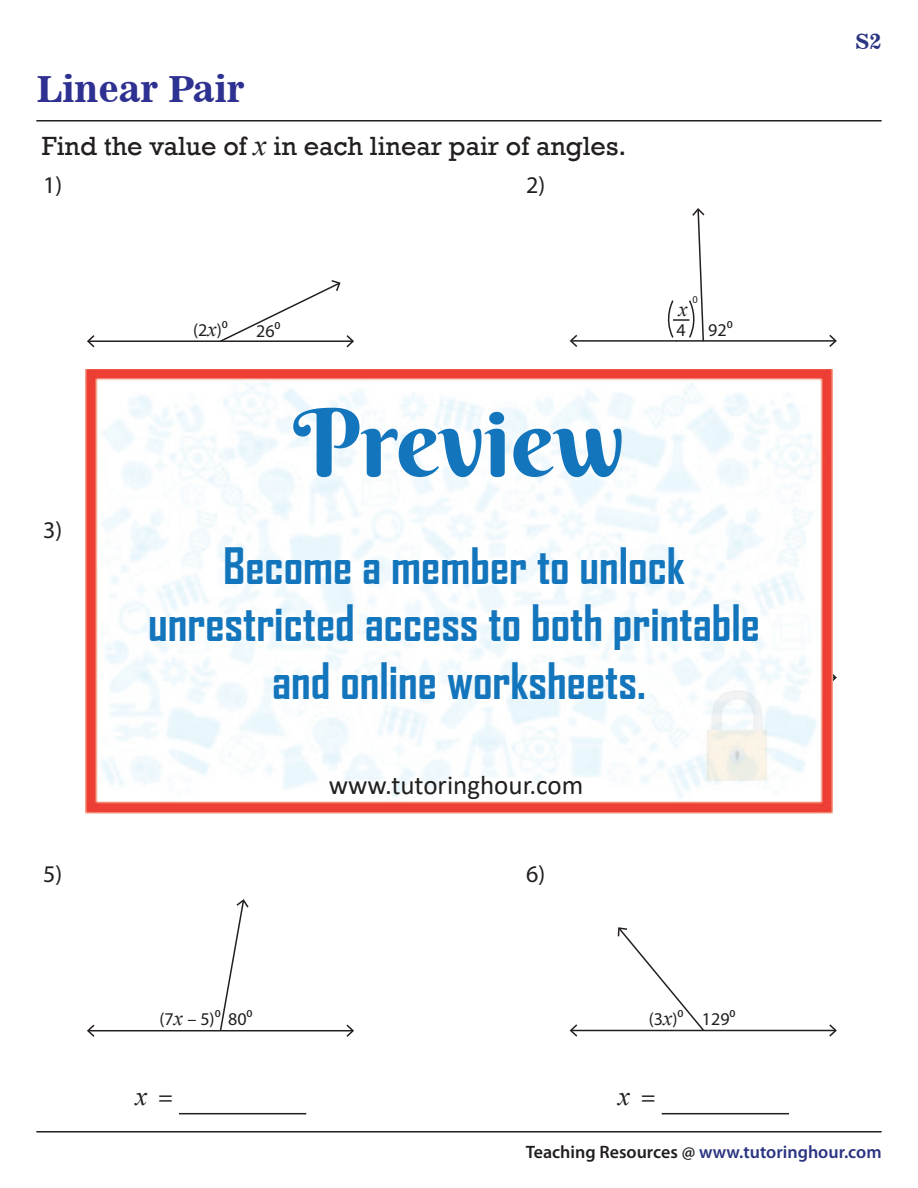
<style>
.page{position:relative;width:918px;height:1188px;background:#fff}
.page>*{position:absolute;margin:0;border:0;box-sizing:border-box;transform-origin:0 0}
.t1{font:94.05px "Berkshire Swash";color:#1375bc}
.t2{font:700 48px/57.6px "Agency FB";color:#1375bc;text-align:center}
.t3{font:36px "News 701 BT Bold A";color:#2e3092}
.t4{font:27px "Rockwell";color:#231f20}
.t5{font:27px "Calibri";color:#211e1e}
.t6{font:italic 27px "Times New Roman";color:#231f20}
.t7{font:24px "Myriad Pro";color:#231f20}
.t8{font:21px "News 701 BT Bold A";color:#2b3481}
.t9{font:italic 21px "Times New Roman";color:#231f20}
.t10{font:600 18px "Myriad Pro";color:#2b3481}
.t11{font:18px "Myriad Pro";color:#231f20}
.t12{font:10.5px "Myriad Pro";color:#231f20}
.s1{font-family:"Times New Roman";font-style:italic;font-size:30px}
.s2{font-family:"Times New Roman";font-style:italic;font-size:21px}
.s3{font-family:"Myriad Pro";font-style:normal;font-size:24px}
.s4{color:#221e1f}
</style>
<div class="page">
<hr style="left:36px;top:1131px;width:846px;height:2px;background:#221e1f">
<hr style="left:36px;top:120px;width:846px;height:2px;background:#221e1f">
<hr style="left:662px;top:1113px;width:127px;height:1px;background:#231f20">
<hr style="left:179px;top:1113px;width:127px;height:1px;background:#231f20">
<hr style="left:89px;top:1030px;width:263px;height:1px;background:#231f20">
<svg style="left:87px;top:1025px;width:8px;height:12px"></svg>
<svg style="left:346px;top:1025px;width:8px;height:12px"></svg>
<svg style="left:219px;top:899px;width:30px;height:133px"></svg>
<hr style="left:89px;top:340px;width:263px;height:2px;background:#231f20">
<svg style="left:87px;top:335px;width:8px;height:12px"></svg>
<svg style="left:218px;top:280px;width:136px;height:67px"></svg>
<svg style="left:832px;top:671px;width:5px;height:13px"></svg>
<hr style="left:571px;top:1030px;width:264px;height:1px;background:#231f20">
<svg style="left:570px;top:1024px;width:7px;height:13px"></svg>
<svg style="left:829px;top:1024px;width:8px;height:13px"></svg>
<svg style="left:617px;top:927px;width:89px;height:105px"></svg>
<hr style="left:571px;top:340px;width:264px;height:2px;background:#231f20">
<svg style="left:570px;top:335px;width:7px;height:12px"></svg>
<svg style="left:829px;top:335px;width:8px;height:12px"></svg>
<svg style="left:663px;top:208px;width:42px;height:134px"></svg>
<img style="left:86px;top:369px;width:746px;height:444px">
<p class="t3" style="left:36px;top:74px;width:210px">Linear Pair</p>
<p class="t4" style="left:42px;top:137px;width:586px">Find the value of <span class="s1">x</span> in each linear pair of angles.</p>
<p class="t7" style="left:43px;top:173px;width:21px">1)</p>
<p class="t7" style="left:526px;top:173px;width:21px">2)</p>
<p class="t7" style="left:43px;top:518px;width:21px">3)</p>
<p class="t11" style="left:193px;top:321px;width:36px">(2<span class="s2">x</span>)0</p>
<p class="t11" style="left:256px;top:322px;width:26px">260</p>
<h1 class="t1" style="left:293px;top:389px;width:333px">Preview</h1>
<p class="t12" style="left:692px;top:294px;width:7px">0</p>
<p class="t9" style="left:678px;top:296px;width:11px">x</p>
<p class="t11" style="left:677px;top:320px;width:11px">4</p>
<p class="t11" style="left:708px;top:321px;width:26px">920</p>
<p class="t2" style="left:148px;top:540px;width:613px">Become a member to unlock unrestricted access to both printable and online worksheets.</p>
<p class="t5" style="left:329px;top:776px;width:256px">www.tutoringhour.com</p>
<p class="t7" style="left:43px;top:862px;width:21px">5)</p>
<p class="t7" style="left:526px;top:862px;width:21px">6)</p>
<p class="t11" style="left:159px;top:1010px;width:95px">(7<span class="s2">x</span> – 5)0 800</p>
<p class="t6" style="left:135px;top:1080px;width:39px">x <span class="s3">=</span></p>
<p class="t11" style="left:649px;top:1010px;width:88px">(3<span class="s2">x</span>)0 1290</p>
<p class="t6" style="left:618px;top:1080px;width:39px">x <span class="s3">=</span></p>
<p class="t8" style="left:855px;top:33px;width:28px">S2</p>
<p class="t10" style="left:526px;top:1145px;width:357px"><span class="s4">Teaching Resources @</span> www.tutoringhour.com</p>
</div>
